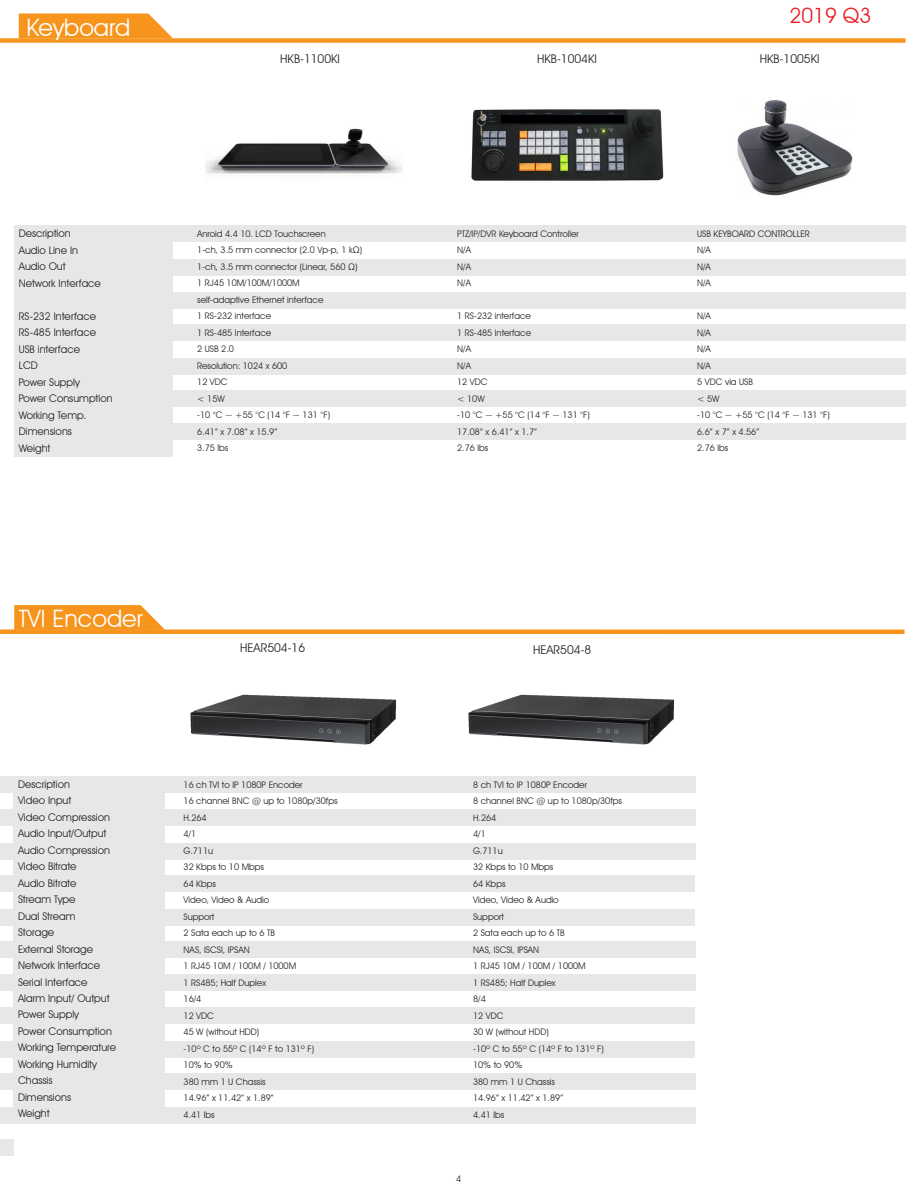
<style>
.page{position:relative;width:918px;height:1188px;background:#fff}
.page>*{position:absolute;margin:0;border:0;box-sizing:border-box;transform-origin:0 0}
.t1{font:24px "Avant Garde IT Cby BT";color:#fff}
.t2{font:21px "Avant Garde IT Cby BT";color:#ed1e24}
.t3{font:12px "Avant Garde IT Cby BT";color:#231f20}
.t4{font:10.5px/16.5px "Avant Garde IT Cby BT";color:#231f20}
.t5{font:9px/16.5px "Avant Garde IT Cby BT";color:#231f20}
</style>
<div class="page">
<div style="left:0;top:809px;width:696px;height:17px;background:#e6e7e8"></div>
<div style="left:0;top:777px;width:696px;height:16px;background:#e6e7e8"></div>
<div style="left:0;top:942px;width:696px;height:16px;background:#e6e7e8"></div>
<div style="left:0;top:975px;width:696px;height:16px;background:#e6e7e8"></div>
<div style="left:0;top:1074px;width:696px;height:16px;background:#e6e7e8"></div>
<div style="left:0;top:875px;width:694px;height:17px;background:#e6e7e8"></div>
<div style="left:0;top:1008px;width:694px;height:16px;background:#e6e7e8"></div>
<div style="left:0;top:1140px;width:14px;height:16px;background:#e6e7e8"></div>
<div style="left:0;top:843px;width:696px;height:16px;background:#e6e7e8"></div>
<div style="left:0;top:1107px;width:696px;height:16px;background:#e6e7e8"></div>
<div style="left:0;top:909px;width:694px;height:16px;background:#e6e7e8"></div>
<div style="left:0;top:1041px;width:694px;height:16px;background:#e6e7e8"></div>
<div style="left:14px;top:225px;width:159px;height:232px;background:#e6e7e8"></div>
<div style="left:142px;top:225px;width:763px;height:16px;background:#e6e7e8"></div>
<div style="left:142px;top:259px;width:764px;height:16px;background:#e6e7e8"></div>
<div style="left:142px;top:358px;width:764px;height:16px;background:#e6e7e8"></div>
<div style="left:142px;top:390px;width:764px;height:16px;background:#e6e7e8"></div>
<div style="left:142px;top:292px;width:764px;height:16px;background:#e6e7e8"></div>
<div style="left:142px;top:424px;width:764px;height:16px;background:#e6e7e8"></div>
<div style="left:142px;top:324px;width:764px;height:17px;background:#e6e7e8"></div>
<svg style="left:14px;top:605px;width:150px;height:24px;background:#f79c2e"></svg>
<div style="left:0;top:38px;width:906px;height:5px;background:#f7941c"></div>
<div style="left:0;top:629px;width:904px;height:5px;background:#f7941c"></div>
<svg style="left:19px;top:14px;width:154px;height:24px;background:#f79c2e"></svg>
<div style="left:14px;top:778px;width:151px;height:344px;background:#e6e7e8"></div>
<img style="left:468px;top:694px;width:206px;height:51px">
<img style="left:190px;top:694px;width:206px;height:51px">
<img style="left:471px;top:109px;width:193px;height:72px">
<img style="left:206px;top:128px;width:196px;height:46px">
<img style="left:737px;top:100px;width:116px;height:96px">
<p class="t1" style="left:27px;top:13px;width:105px">Keyboard</p>
<h2 class="t2" style="left:790px;top:3px;width:83px">2019 Q3</h2>
<p class="t3" style="left:280px;top:52px;width:61px">HKB-1100KI</p>
<p class="t3" style="left:760px;top:52px;width:61px">HKB-1005KI</p>
<p class="t3" style="left:537px;top:52px;width:61px">HKB-1004KI</p>
<p class="t4" style="left:19px;top:225px;width:84px">Description<br>Audio Line In<br>Audio Out<br>Network Interface</p>
<p class="t4" style="left:19px;top:308px;width:95px">RS-232 Interface<br>RS-485 Interface<br>USB interface<br>LCD<br>Power Supply<br>Power Consumption<br>Working Temp.<br>Dimensions<br>Weight</p>
<p class="t5" style="left:197px;top:225px;width:166px">Anroid 4.4 10. LCD Touchscreen<br>1-ch, 3.5 mm connector (2.0 Vp-p, 1 kΩ)<br>1-ch, 3.5 mm connector (Linear, 560 Ω)<br>1 RJ45 10M/100M/1000M<br>self-adaptive Ethernet interface<br>1 RS-232 interface<br>1 RS-485 Interface<br>2 USB 2.0<br>Resolution: 1024 x 600<br>12 VDC<br>&lt; 15W<br>-10 °C ~ +55 °C (14 °F ~ 131 °F)<br>6.41” x 7.08” x 15.9”<br>3.75 lbs</p>
<p class="t5" style="left:697px;top:225px;width:114px">USB KEYBOARD CONTROLLER<br>N/A<br>N/A<br>N/A</p>
<p class="t5" style="left:457px;top:225px;width:123px">PTZ/IP/DVR Keyboard Controller<br>N/A<br>N/A<br>N/A</p>
<p class="t5" style="left:457px;top:308px;width:134px">1 RS-232 interface<br>1 RS-485 Interface<br>N/A<br>N/A<br>12 VDC<br>&lt; 10W<br>-10 °C ~ +55 °C (14 °F ~ 131 °F)<br>17.08” x 6.41” x 1.7”<br>2.76 lbs</p>
<p class="t5" style="left:697px;top:308px;width:134px">N/A<br>N/A<br>N/A<br>N/A<br>5 VDC via USB<br>&lt; 5W<br>-10 °C ~ +55 °C (14 °F ~ 131 °F)<br>6.6” x 7” x 4.56”<br>2.76 lbs</p>
<p class="t1" style="left:19px;top:604px;width:125px">TVI Encoder</p>
<p class="t3" style="left:240px;top:640px;width:66px">HEAR504-16</p>
<p class="t4" style="left:18px;top:775px;width:100px">Description<br>Video Input<br>Video Compression<br>Audio Input/Output<br>Audio Compression<br>Video Bitrate<br>Audio Bitrate<br>Stream Type<br>Dual Stream<br>Storage<br>External Storage<br>Network Interface<br>Serial Interface<br>Alarm Input/ Output<br>Power Supply<br>Power Consumption<br>Working Temperature<br>Working Humidity<br>Chassis<br>Dimensions<br>Weight</p>
<p class="t5" style="left:184px;top:776px;width:155px">16 ch TVI to IP 1080P Encoder<br>16 channel BNC @ up to 1080p/30fps<br>H.264<br>4/1<br>G.711u<br>32 Kbps to 10 Mbps<br>64 Kbps<br>Video, Video &amp; Audio<br>Support<br>2 Sata each up to 6 TB<br>NAS, ISCSI, IPSAN<br>1 RJ45 10M / 100M / 1000M<br>1 RS485; Half Duplex<br>16/4<br>12 VDC<br>45 W (without HDD)<br>-10º C to 55º C (14º F to 131º F)<br>10% to 90%<br>380 mm 1 U Chassis<br>14.96” x 11.42” x 1.89”<br>4.41 lbs</p>
<p class="t3" style="left:533px;top:642px;width:60px">HEAR504-8</p>
<p class="t5" style="left:473px;top:776px;width:150px">8 ch TVI to IP 1080P Encoder<br>8 channel BNC @ up to 1080p/30fps<br>H.264<br>4/1<br>G.711u<br>32 Kbps to 10 Mbps<br>64 Kbps<br>Video, Video &amp; Audio<br>Support<br>2 Sata each up to 6 TB<br>NAS, ISCSI, IPSAN<br>1 RJ45 10M / 100M / 1000M<br>1 RS485; Half Duplex<br>8/4<br>12 VDC<br>30 W (without HDD)<br>-10º C to 55º C (14º F to 131º F)<br>10% to 90%<br>380 mm 1 U Chassis<br>14.96” x 11.42” x 1.89”<br>4.41 lbs</p>
<p class="t5" style="left:456px;top:1170px;width:7px">4</p>
</div>
